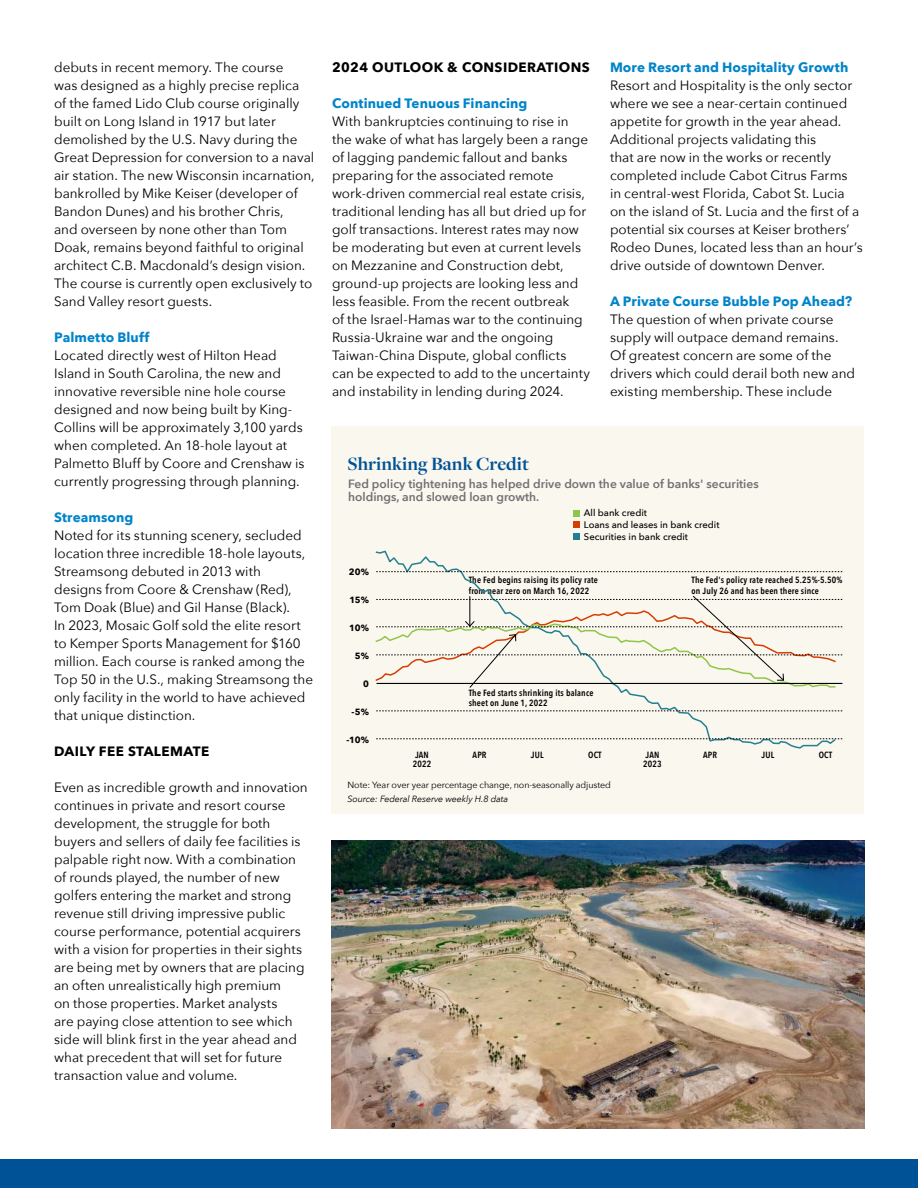
<style>
.page{position:relative;width:918px;height:1188px;background:#fff}
.page>*{position:absolute;margin:0;border:0;box-sizing:border-box;transform-origin:0 0}
.t1{font:700 19.5px "Freight Disp Pro";color:#005297}
.t2{font:13.5px/18px "Avenir Next";color:#000}
.t3{font:700 13.5px "Avenir Next";letter-spacing:.005em;color:#0084ca}
.t4{font:700 13.5px "Avenir Next";letter-spacing:.03em;color:#000}
.t5{font:600 12px/13.5px "Avenir Next";color:#706f73}
.t6{font:500 9.45px/11.7px "Avenir Next";color:#000}
.t7{font:600 9px/10.5px "Avenir Next Condensed";letter-spacing:.02em;color:#000}
.t8{font:9px "Avenir Next";letter-spacing:-.01em;color:#000}
.t9{font:italic 9px "Avenir Next";letter-spacing:-.01em;color:#000}
.t10{font:700 9px "Avenir Next";letter-spacing:-.025em;color:#000}
</style>
<div class="page">
<div style="left:0;top:1160px;width:918px;height:28px;background:#005297"></div>
<div style="left:332px;top:427px;width:532px;height:387px;background:#f8f4e8"></div>
<svg style="left:573px;top:510px;width:6px;height:6px"></svg>
<div style="left:573px;top:521px;width:6px;height:7px;background:#d63d02"></div>
<div style="left:573px;top:533px;width:6px;height:7px;background:#248091"></div>
<svg style="left:375px;top:550px;width:462px;height:199px"></svg>
<svg style="left:376px;top:739px;width:466px;height:1px"></svg>
<svg style="left:376px;top:711px;width:466px;height:1px"></svg>
<svg style="left:375px;top:596px;width:467px;height:93px"></svg>
<svg style="left:376px;top:571px;width:466px;height:1px"></svg>
<hr style="left:377px;top:683px;width:465px;height:1px;background:#000">
<img style="left:332px;top:840px;width:532px;height:289px">
<p class="t2" style="left:54px;top:59px;width:262px">debuts in recent memory. The course<br>was designed as a highly precise replica of the famed Lido Club course originally built on Long Island in 1917 but later demolished by the U.S. Navy during the Great Depression for conversion to a naval air station. The new Wisconsin incarnation, bankrolled by Mike Keiser (developer of Bandon Dunes) and his brother Chris,<br>and overseen by none other than Tom Doak, remains beyond faithful to original architect C.B. Macdonald’s design vision.<br>The course is currently open exclusively to Sand Valley resort guests.</p>
<p class="t3" style="left:54px;top:331px;width:97px">Palmetto Bluff</p>
<p class="t2" style="left:54px;top:347px;width:252px">Located directly west of Hilton Head Island in South Carolina, the new and innovative reversible nine hole course designed and now being built by King-Collins will be approximately 3,100 yards when completed. An 18-hole layout at Palmetto Bluff by Coore and Crenshaw is currently progressing through planning.</p>
<p class="t3" style="left:54px;top:511px;width:81px">Streamsong</p>
<p class="t2" style="left:54px;top:527px;width:261px">Noted for its stunning scenery, secluded location three incredible 18-hole layouts, Streamsong debuted in 2013 with<br>designs from Coore &amp; Crenshaw (Red), Tom Doak (Blue) and Gil Hanse (Black).<br>In 2023, Mosaic Golf sold the elite resort to Kemper Sports Management for $160 million. Each course is ranked among the Top 50 in the U.S., making Streamsong the only facility in the world to have achieved that unique distinction.</p>
<p class="t4" style="left:54px;top:745px;width:157px">DAILY FEE STALEMATE</p>
<p class="t2" style="left:54px;top:779px;width:255px">Even as incredible growth and innovation continues in private and resort course development, the struggle for both buyers and sellers of daily fee facilities is palpable right now. With a combination of rounds played, the number of new golfers entering the market and strong revenue still driving impressive public course performance, potential acquirers with a vision for properties in their sights are being met by owners that are placing an often unrealistically high premium<br>on those properties. Market analysts<br>are paying close attention to see which side will blink first in the year ahead and what precedent that will set for future transaction value and volume.</p>
<p class="t4" style="left:332px;top:62px;width:259px">2024 OUTLOOK &amp; CONSIDERATIONS</p>
<p class="t3" style="left:332px;top:98px;width:197px">Continued Tenuous Financing</p>
<p class="t2" style="left:332px;top:113px;width:260px">With bankruptcies continuing to rise in the wake of what has largely been a range of lagging pandemic fallout and banks preparing for the associated remote work-driven commercial real estate crisis, traditional lending has all but dried up for golf transactions. Interest rates may now be moderating but even at current levels on Mezzanine and Construction debt, ground-up projects are looking less and less feasible. From the recent outbreak<br>of the Israel-Hamas war to the continuing Russia-Ukraine war and the ongoing Taiwan-China Dispute, global conflicts can be expected to add to the uncertainty and instability in lending during 2024.</p>
<p class="t3" style="left:610px;top:62px;width:240px">More Resort and Hospitality Growth</p>
<p class="t2" style="left:610px;top:77px;width:254px">Resort and Hospitality is the only sector where we see a near-certain continued appetite for growth in the year ahead.<br>Additional projects validating this<br>that are now in the works or recently completed include Cabot Citrus Farms<br>in central-west Florida, Cabot St. Lucia on the island of St. Lucia and the first of a potential six courses at Keiser brothers’ Rodeo Dunes, located less than an hour’s drive outside of downtown Denver.</p>
<p class="t3" style="left:610px;top:296px;width:244px">A Private Course Bubble Pop Ahead?</p>
<p class="t2" style="left:610px;top:311px;width:247px">The question of when private course supply will outpace demand remains.<br>Of greatest concern are some of the drivers which could derail both new and existing membership. These include</p>
<h1 class="t1" style="left:348px;top:456px;width:183px">Shrinking Bank Credit</h1>
<p class="t5" style="left:348px;top:478px;width:412px">Fed policy tightening has helped drive down the value of banks' securities holdings, and slowed loan growth.</p>
<p class="t10" style="left:349px;top:568px;width:22px">20%</p>
<p class="t10" style="left:349px;top:596px;width:21px">15%</p>
<p class="t10" style="left:349px;top:624px;width:21px">10%</p>
<p class="t10" style="left:355px;top:652px;width:16px">5%</p>
<p class="t10" style="left:363px;top:680px;width:7px">0</p>
<p class="t10" style="left:352px;top:708px;width:19px">-5%</p>
<p class="t10" style="left:347px;top:736px;width:24px">-10%</p>
<p class="t6" style="left:584px;top:508px;width:137px">All bank credit<br>Loans and leases in bank credit<br>Securities in bank credit</p>
<p class="t7" style="left:469px;top:576px;width:131px">The Fed begins raising its policy rate from near zero on March 16, 2022</p>
<p class="t7" style="left:692px;top:576px;width:153px">The Fed's policy rate reached 5.25%-5.50% on July 26 and has been there since</p>
<p class="t7" style="left:469px;top:688px;width:126px">The Fed starts shrinking its balance sheet on June 1, 2022</p>
<p class="t7" style="left:413px;top:752px;width:20px;line-height:9px">JAN<br>2022</p>
<p class="t7" style="left:473px;top:751px;width:15px">APR</p>
<p class="t7" style="left:531px;top:751px;width:14px">JUL</p>
<p class="t7" style="left:588px;top:751px;width:15px">OCT</p>
<p class="t7" style="left:643px;top:752px;width:20px;line-height:9px">JAN<br>2023</p>
<p class="t7" style="left:703px;top:751px;width:15px">APR</p>
<p class="t7" style="left:762px;top:751px;width:14px">JUL</p>
<p class="t7" style="left:819px;top:751px;width:15px">OCT</p>
<p class="t8" style="left:348px;top:777px;width:265px">Note: Year over year percentage change, non-seasonally adjusted</p>
<p class="t9" style="left:348px;top:795px;width:162px">Source: Federal Reserve weekly H.8 data</p>
</div>
